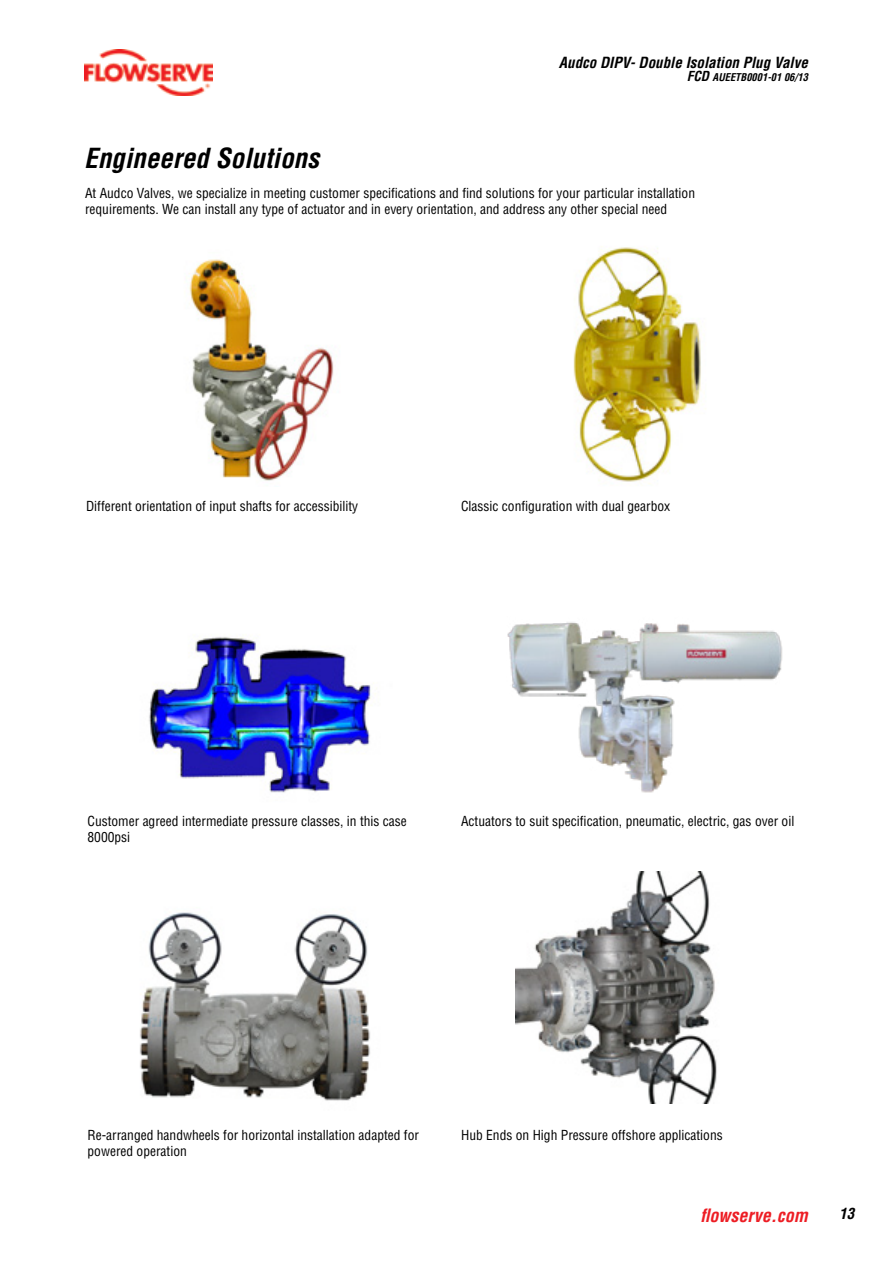
<style>
.page{position:relative;width:893px;height:1263px;background:#fff}
.page>*{position:absolute;margin:0;border:0;box-sizing:border-box;transform-origin:0 0}
.t1{font:italic 700 condensed 27px "Helvetica LT Std";color:#000}
.t2{font:italic 700 condensed 18px "Helvetica LT Std";color:#ed1d24}
.t3{font:italic 700 condensed 15px "Helvetica LT Std";color:#000}
.t4{font:condensed 13.5px/16.2px "Helvetica LT Std";color:#000}
.t5{font:italic 700 condensed 10.5px "Helvetica LT Std";color:#000}
.s1{font-size:13.5px}
</style>
<div class="page">
<img style="left:85px;top:49px;width:127px;height:47px">
<img style="left:189px;top:259px;width:145px;height:222px">
<img style="left:149px;top:637px;width:228px;height:156px">
<img style="left:140px;top:912px;width:230px;height:189px">
<img style="left:573px;top:247px;width:128px;height:237px">
<img style="left:507px;top:622px;width:276px;height:171px">
<img style="left:515px;top:871px;width:202px;height:233px">
<p class="t3" style="left:559px;top:53px;width:251px">Audco DIPV- Double Isolation Plug Valve</p>
<p class="t5" style="left:687px;top:71px;width:123px"><span class="s1">FCD</span> AUEETB0001-01 06/13</p>
<h1 class="t1" style="left:84px;top:141px;width:236px">Engineered Solutions</h1>
<p class="t4" style="left:85px;top:185px;width:612px">At Audco Valves, we specialize in meeting customer specifications and find solutions for your particular installation requirements. We can install any type of actuator and in every orientation, and address any other special need</p>
<p class="t4" style="left:86px;top:498px;width:274px">Different orientation of input shafts for accessibility</p>
<p class="t4" style="left:461px;top:498px;width:211px">Classic configuration with dual gearbox</p>
<p class="t4" style="left:88px;top:812px;width:321px">Customer agreed intermediate pressure classes, in this case<br>8000psi</p>
<p class="t4" style="left:461px;top:812px;width:335px">Actuators to suit specification, pneumatic, electric, gas over oil</p>
<p class="t4" style="left:88px;top:1127px;width:333px">Re-arranged handwheels for horizontal installation adapted for powered operation</p>
<p class="t4" style="left:461px;top:1127px;width:263px">Hub Ends on High Pressure offshore applications</p>
<h2 class="t2" style="left:701px;top:1204px;width:109px">flowserve.com</h2>
<p class="t3" style="left:839px;top:1204px;width:16px">13</p>
</div>
